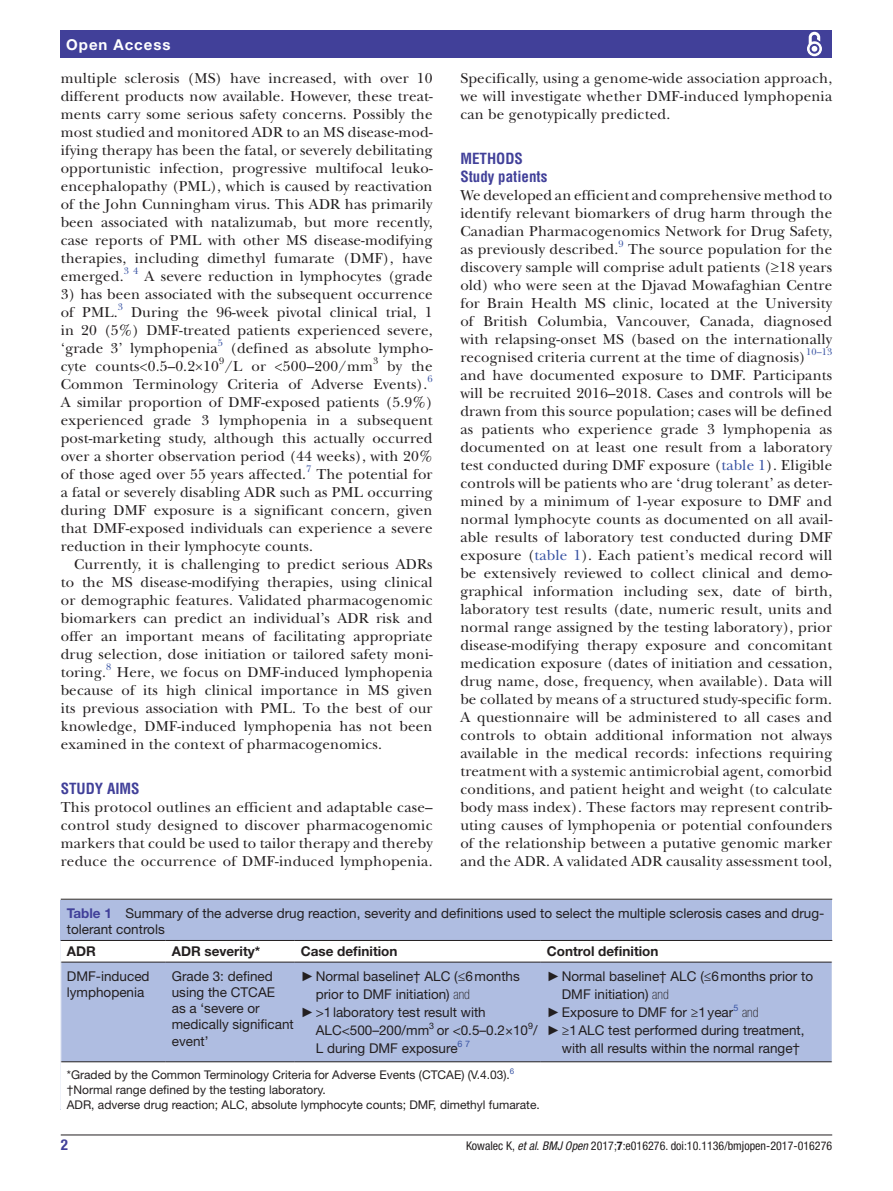
<style>
.page{position:relative;width:893px;height:1191px;background:#fff}
.page>*{position:absolute;margin:0;border:0;box-sizing:border-box;transform-origin:0 0}
.t1{font:15px/18px "New Baskerville";letter-spacing:.01em;color:#231f20;text-align:justify}
.t2{font:700 condensed 15px/18px "Helvetica LT Std";color:#414099}
.t3{font:700 15px "Helvetica Neue LT Std";letter-spacing:.065em;color:#fff}
.t4{font:700 condensed 15px "Helvetica Neue LT Std";color:#414099}
.t5{font:13.5px/16.2px "Helvetica Neue LT Std";color:#231f20}
.t6{font:700 13.5px "Helvetica Neue LT Std";color:#231f20}
.t7{font:12px/15px "Helvetica Neue LT Std";color:#231f20}
.t8{font:condensed 12px "Helvetica Neue LT Std";color:#231f20}
.t9{font:9.9px "New Baskerville";color:#3853a3}
.t10{font:9.9px "New Baskerville";color:#231f20}
.t11{font:9px "Helvetica Neue LT Std";color:#231f20}
.s1{color:#3853a3}
.s2{font-weight:700;color:#414099}
.s3{font-family:"Arial"}
.s4{font-weight:100;font-stretch:condensed}
.s5{font-style:italic}
.s6{font-weight:700}
</style>
<div class="page">
<hr style="left:61px;top:1134px;width:771px;height:1px;background:#231f20">
<div style="left:61px;top:31px;width:771px;height:27px;background:#414099"></div>
<svg style="left:807px;top:31px;width:15px;height:26px"></svg>
<div style="left:61px;top:899px;width:771px;height:210px;background:#afbde1"></div>
<hr style="left:61px;top:898px;width:771px;height:1px;background:#231f20">
<svg style="left:61px;top:941px;width:771px;height:167px"></svg>
<hr style="left:61px;top:940px;width:105px;height:1px;background:#231f20">
<hr style="left:61px;top:961px;width:105px;height:1px;background:#231f20">
<hr style="left:166px;top:940px;width:129px;height:1px;background:#231f20">
<hr style="left:166px;top:961px;width:129px;height:1px;background:#231f20">
<hr style="left:295px;top:940px;width:246px;height:1px;background:#231f20">
<hr style="left:295px;top:961px;width:246px;height:1px;background:#231f20">
<hr style="left:541px;top:940px;width:291px;height:1px;background:#231f20">
<hr style="left:541px;top:961px;width:291px;height:1px;background:#231f20">
<hr style="left:166px;top:1061px;width:129px;height:1px;background:#231f20">
<hr style="left:295px;top:1061px;width:246px;height:1px;background:#231f20">
<hr style="left:61px;top:1061px;width:105px;height:1px;background:#231f20">
<hr style="left:541px;top:1061px;width:291px;height:1px;background:#231f20">
<svg style="left:60px;top:940px;width:1px;height:22px"></svg>
<hr style="left:61px;top:1078px;width:771px;height:2px;background:#fff">
<hr style="left:61px;top:1093px;width:771px;height:2px;background:#fff">
<hr style="left:61px;top:1108px;width:771px;height:2px;background:#fff">
<p class="t3" style="left:66px;top:35px;width:106px">Open Access</p>
<p class="t1" style="left:61px;top:69px;width:373px">multiple sclerosis (MS) have increased, with over 10 different products now available. However, these treat&shy;ments carry some serious safety concerns. Possibly the most studied and monitored ADR to an MS disease-mod&shy;ifying therapy has been the fatal, or severely debilitating opportunistic infection, progressive multifocal leuko&shy;encephalopathy (PML), which is caused by reactivation of the John Cunningham virus. This ADR has primarily been associated with natalizumab, but more recently, case reports of PML with other MS disease-modifying therapies, including dimethyl fumarate (DMF), have emerged.</p>
<p class="t1" style="left:460px;top:69px;width:373px">Specifically, using a genome-wide association approach, we will investigate whether DMF-induced lymphopenia can be genotypically predicted.</p>
<p class="t2" style="left:460px;top:149px;width:89px">METHODS<br>STUDY PATIENTS</p>
<p class="t1" style="left:460px;top:186px;width:373px">We developed an efficient and comprehensive method to identify relevant biomarkers of drug harm through the Canadian Pharmacogenomics Network for Drug Safety, as previously described.</p>
<p class="t9" style="left:619px;top:238px;width:7px">9</p>
<p class="t1" style="left:460px;top:240px;width:373px;text-indent:168px">The source population for the discovery sample will comprise adult patients (≥18 years old) who were seen at the Djavad Mowafaghian Centre for Brain Health MS clinic, located at the University of British Columbia, Vancouver, Canada, diagnosed with relapsing-onset MS (based on the internationally recognised criteria current at the time of diagnosis)</p>
<p class="t9" style="left:124px;top:265px;width:16px">3 4</p>
<p class="t1" style="left:145px;top:267px;width:289px">A severe reduction in lymphocytes (grade</p>
<p class="t1" style="left:61px;top:285px;width:373px">3) has been associated with the subsequent occurrence of PML.</p>
<p class="t9" style="left:118px;top:301px;width:7px">3</p>
<p class="t1" style="left:61px;top:303px;width:373px;text-indent:70px">During the 96-week pivotal clinical trial, 1 in 20 (5%) DMF-treated patients experienced severe, ‘grade 3’ lymphopenia</p>
<p class="t9" style="left:218px;top:337px;width:7px">5</p>
<p class="t1" style="left:61px;top:339px;width:373px;text-indent:170px">(defined as absolute lympho&shy;cyte counts&lt;0.5–0.2×10 /L or &lt;500–200/mm</p>
<p class="t9" style="left:806px;top:346px;width:28px">10–13</p>
<p class="t1" style="left:460px;top:366px;width:373px">and have documented exposure to DMF. Participants will be recruited 2016–2018. Cases and controls will be drawn from this source population; cases will be defined as patients who experience grade 3 lymphopenia as documented on at least one result from a laboratory test conducted during DMF exposure (<span class="s1">table 1</span>). Eligible controls will be patients who are ‘drug tolerant’ as deter&shy;mined by a minimum of 1-year exposure to DMF and normal lymphocyte counts as documented on all avail&shy;able results of laboratory test conducted during DMF exposure (<span class="s1">table 1</span>). Each patient’s medical record will be extensively reviewed to collect clinical and demo&shy;graphical information including sex, date of birth, laboratory test results (date, numeric result, units and normal range assigned by the testing laboratory), prior disease-modifying therapy exposure and concomitant medication exposure (dates of initiation and cessation, drug name, dose, frequency, when available). Data will be collated by means of a structured study-specific form.<br>A questionnaire will be administered to all cases and controls to obtain additional information not always available in the medical records: infections requiring treatment with a systemic antimicrobial agent, comorbid conditions, and patient height and weight (to calculate body mass index). These factors may represent contrib&shy;uting causes of lymphopenia or potential confounders of the relationship between a putative genomic marker and the ADR. A validated ADR causality assessment tool,</p>
<p class="t5" style="left:67px;top:904px;width:759px"><span class="s2">Table 1</span> Summary of the adverse drug reaction, severity and definitions used to select the multiple sclerosis cases and drug&shy;tolerant controls</p>
<p class="t6" style="left:67px;top:943px;width:30px">ADR</p>
<p class="t6" style="left:172px;top:943px;width:90px">ADR severity*</p>
<p class="t6" style="left:301px;top:943px;width:98px">Case definition</p>
<p class="t6" style="left:547px;top:943px;width:113px">Control definition</p>
<p class="t5" style="left:67px;top:967px;width:84px">DMF-induced lymphopenia</p>
<p class="t5" style="left:172px;top:967px;width:124px">Grade 3: defined using the CTCAE<br>as a ‘severe or medically significant event’</p>
<p class="t5" style="left:301px;top:967px;width:221px"><span class="s3">►</span>Normal baseline† ALC (≤6months</p>
<p class="t10" style="left:219px;top:355px;width:7px">9</p>
<p class="t10" style="left:373px;top:355px;width:7px">3</p>
<p class="t1" style="left:61px;top:357px;width:373px;text-indent:326px">by the<br>Common Terminology Criteria of Adverse Events).</p>
<p class="t9" style="left:427px;top:373px;width:7px">6</p>
<p class="t1" style="left:61px;top:393px;width:373px">A similar proportion of DMF-exposed patients (5.9%) experienced grade 3 lymphopenia in a subsequent post-marketing study, although this actually occurred over a shorter observation period (44 weeks), with 20% of those aged over 55 years affected.<sup>7</sup> The potential for a fatal or severely disabling ADR such as PML occurring during DMF exposure is a significant concern, given that DMF-exposed individuals can experience a severe reduction in their lymphocyte counts.</p>
<p class="t1" style="left:61px;top:555px;width:373px;text-indent:14px">Currently, it is challenging to predict serious ADRs to the MS disease-modifying therapies, using clinical or demographic features. Validated pharmacogenomic biomarkers can predict an individual’s ADR risk and offer an important means of facilitating appropriate drug selection, dose initiation or tailored safety moni&shy;toring.<sup>8</sup> Here, we focus on DMF-induced lymphopenia because of its high clinical importance in MS given its previous association with PML. To the best of our knowledge, DMF-induced lymphopenia has not been examined in the context of pharmacogenomics.</p>
<p class="t2" style="left:61px;top:779px;width:79px">STUDY AIMS</p>
<p class="t1" style="left:61px;top:798px;width:373px">This protocol outlines an efficient and adaptable case– control study designed to discover pharmacogenomic markers that could be used to tailor therapy and thereby reduce the occurrence of DMF-induced lymphopenia.</p>
<p class="t5" style="left:547px;top:967px;width:268px"><span class="s3">►</span>Normal baseline† ALC (≤6months prior to</p>
<p class="t5" style="left:562px;top:985px;width:109px">DMF initiation) <span class="s4">and</span></p>
<p class="t5" style="left:547px;top:1003px;width:213px"><span class="s3">►</span>Exposure to DMF for ≥1year<sup>5</sup> <span class="s4">and</span></p>
<p class="t5" style="left:547px;top:1021px;width:259px"><span class="s3">►</span>≥1ALC test performed during treatment,</p>
<p class="t5" style="left:562px;top:1039px;width:240px">with all results within the normal range†</p>
<p class="t5" style="left:316px;top:985px;width:156px">prior to DMF initiation) <span class="s4">and</span></p>
<p class="t5" style="left:301px;top:1003px;width:187px"><span class="s3">►</span>&gt;1laboratory test result with</p>
<p class="t5" style="left:316px;top:1021px;width:223px">ALC&lt;500–200/mm<sup>3</sup> or &lt;0.5–0.2×10 /</p>
<p class="t11" style="left:528px;top:1020px;width:6px">9</p>
<p class="t5" style="left:316px;top:1039px;width:156px">L during DMF exposure<sup>6</sup> <sup>7</sup></p>
<p class="t7" style="left:67px;top:1067px;width:474px">*Graded by the Common Terminology Criteria for Adverse Events (CTCAE) (V.4.03).<sup>6 </sup>†Normal range defined by the testing laboratory.<br>ADR, adverse drug reaction; ALC, absolute lymphocyte counts; DMF, dimethyl fumarate.</p>
<p class="t4" style="left:61px;top:1135px;width:9px">2</p>
<p class="t8" style="left:466px;top:1138px;width:368px">Kowalec K, <span class="s5">et al</span>. <span class="s5">BMJ Open</span> 2017;<span class="s6">7</span>:e016276. doi:10.1136/bmjopen-2017-016276</p>
</div>
